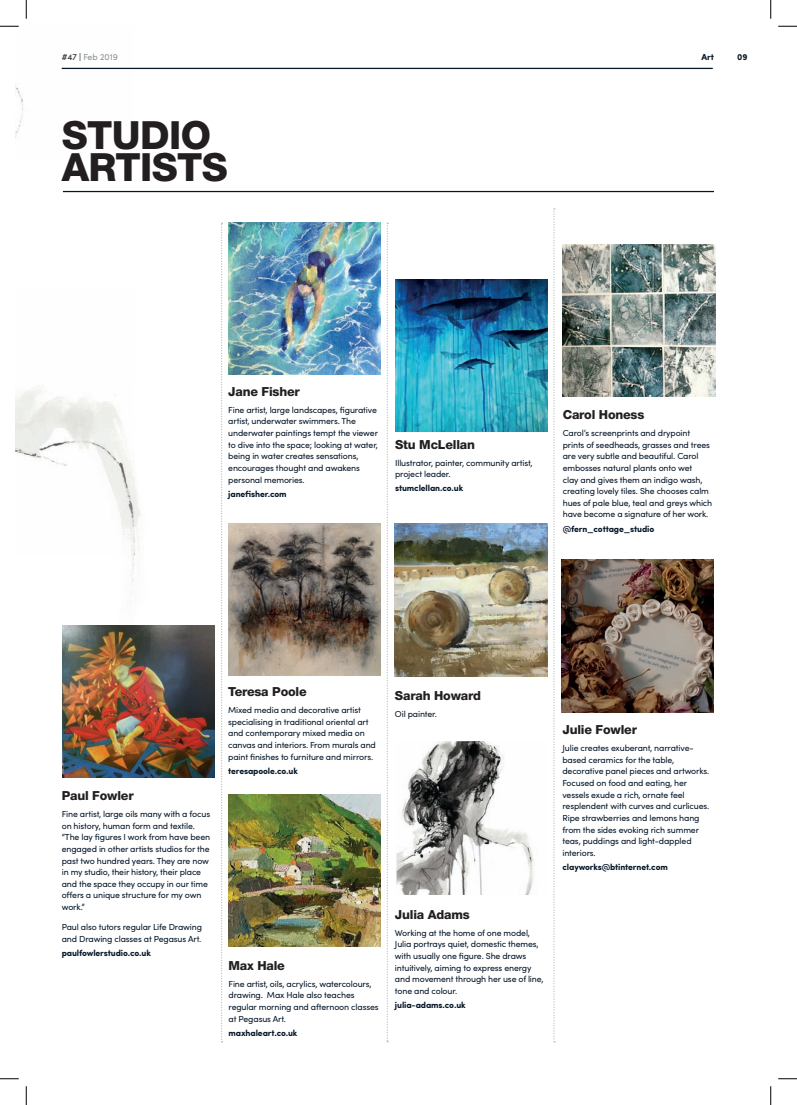
<style>
.page{position:relative;width:797px;height:1105px;background:#fff}
.page>*{position:absolute;margin:0;border:0;box-sizing:border-box;transform-origin:0 0}
.t1{font:800 38.88px/31.8px "Helvetica Neue CE";letter-spacing:-.015em;color:#231f20}
.t2{font:800 12.5px "Helvetica Neue CE";letter-spacing:-.015em;color:#231f20}
.t3{font:8.75px/11.6px "Sofia Pro";letter-spacing:-.015em;color:#031526}
.t4{font:700 8.75px "Sofia Pro";letter-spacing:-.015em;color:#031526}
.t5{font:8.75px "Sofia Pro";color:#898f92}
.s1{color:#231f20}
.s2{color:#031526}
</style>
<div class="page">
<img style="left:15px;top:67px;width:198px;height:559px">
<hr style="left:62px;top:68px;width:650px;height:1px;background:#031526">
<hr style="left:63px;top:191px;width:651px;height:1px;background:#031526">
<svg style="left:386px;top:223px;width:2px;height:819px"></svg>
<svg style="left:553px;top:208px;width:2px;height:834px"></svg>
<svg style="left:221px;top:223px;width:1px;height:819px"></svg>
<img style="left:228px;top:523px;width:152px;height:153px">
<img style="left:395px;top:523px;width:152px;height:153px">
<img style="left:228px;top:223px;width:152px;height:152px">
<img style="left:228px;top:794px;width:152px;height:152px">
<img style="left:62px;top:626px;width:152px;height:152px">
<img style="left:563px;top:244px;width:152px;height:153px">
<img style="left:395px;top:279px;width:152px;height:152px">
<img style="left:396px;top:742px;width:138px;height:152px">
<img style="left:561px;top:560px;width:152px;height:152px">
<svg style="left:0;top:25px;width:19px;height:2px"></svg>
<svg style="left:778px;top:25px;width:19px;height:2px"></svg>
<svg style="left:0;top:1078px;width:19px;height:1px"></svg>
<svg style="left:778px;top:1078px;width:19px;height:1px"></svg>
<svg style="left:25px;top:0;width:2px;height:19px"></svg>
<svg style="left:25px;top:1086px;width:2px;height:19px"></svg>
<svg style="left:770px;top:0;width:1px;height:19px"></svg>
<svg style="left:770px;top:1086px;width:1px;height:19px"></svg>
<p class="t5" style="left:62px;top:51px;width:58px"><span class="s1">#47</span> <span class="s2">|</span> Feb 2019</p>
<p class="t4" style="left:701px;top:51px;width:14px">Art</p>
<p class="t4" style="left:737px;top:51px;width:12px">09</p>
<h1 class="t1" style="left:62px;top:120px;width:167px">STUDIO<br>ARTISTS</h1>
<h2 class="t2" style="left:228px;top:384px;width:73px">Jane Fisher</h2>
<p class="t3" style="left:228px;top:403px;width:151px">Fine artist, large landscapes, figurative artist, underwater swimmers. The underwater paintings tempt the viewer to dive into the space; looking at water, being in water creates sensations, encourages thought and awakens personal memories.</p>
<p class="t4" style="left:228px;top:487px;width:60px">janefisher.com</p>
<h2 class="t2" style="left:395px;top:436px;width:81px">Stu McLellan</h2>
<p class="t3" style="left:395px;top:456px;width:139px">Illustrator, painter, community artist, project leader.</p>
<p class="t4" style="left:395px;top:482px;width:70px">stumclellan.co.uk</p>
<h2 class="t2" style="left:562px;top:407px;width:83px">Carol Honess</h2>
<p class="t3" style="left:562px;top:427px;width:151px">Carol’s screenprints and drypoint prints of seedheads, grasses and trees are very subtle and beautiful. Carol embosses natural plants onto wet<br>clay and gives them an indigo wash, creating lovely tiles. She chooses calm hues of pale blue, teal and greys which have become a signature of her work.</p>
<p class="t4" style="left:562px;top:522px;width:93px">@fern_cottage_studio</p>
<h2 class="t2" style="left:62px;top:788px;width:73px">Paul Fowler</h2>
<p class="t3" style="left:62px;top:808px;width:150px">Fine artist, large oils many with a focus on history, human form and textile. “The lay figures I work from have been engaged in other artists studios for the past two hundred years. They are now in my studio, their history, their place and the space they occupy in our time offers a unique structure for my own work.”</p>
<p class="t3" style="left:62px;top:921px;width:142px">Paul also tutors regular Life Drawing and Drawing classes at Pegasus Art.</p>
<p class="t4" style="left:62px;top:946px;width:91px">paulfowlerstudio.co.uk</p>
<h2 class="t2" style="left:228px;top:684px;width:80px">Teresa Poole</h2>
<p class="t3" style="left:228px;top:704px;width:149px">Mixed media and decorative artist specialising in traditional oriental art and contemporary mixed media on canvas and interiors. From murals and paint finishes to furniture and mirrors.</p>
<p class="t4" style="left:228px;top:764px;width:71px">teresapoole.co.uk</p>
<h2 class="t2" style="left:395px;top:688px;width:87px">Sarah Howard</h2>
<p class="t3" style="left:395px;top:708px;width:44px">Oil painter.</p>
<h2 class="t2" style="left:228px;top:958px;width:58px">Max Hale</h2>
<p class="t3" style="left:228px;top:977px;width:152px">Fine artist, oils, acrylics, watercolours, drawing. Max Hale also teaches regular morning and afternoon classes at Pegasus Art.</p>
<p class="t4" style="left:228px;top:1026px;width:71px">maxhaleart.co.uk</p>
<h2 class="t2" style="left:395px;top:906px;width:76px">Julia Adams</h2>
<p class="t3" style="left:395px;top:926px;width:150px">Working at the home of one model, Julia portrays quiet, domestic themes, with usually one figure. She draws intuitively, aiming to express energy and movement through her use of line, tone and colour.</p>
<p class="t4" style="left:395px;top:998px;width:72px">julia-adams.co.uk</p>
<h2 class="t2" style="left:562px;top:722px;width:76px">Julie Fowler</h2>
<p class="t3" style="left:562px;top:742px;width:148px">Julie creates exuberant, narrative&shy;based ceramics for the table, decorative panel pieces and artworks.<br>Focused on food and eating, her vessels exude a rich, ornate feel resplendent with curves and curlicues.<br>Ripe strawberries and lemons hang from the sides evoking rich summer teas, puddings and light-dappled interiors.</p>
<p class="t4" style="left:562px;top:860px;width:107px">clayworks@btinternet.com</p>
</div>
